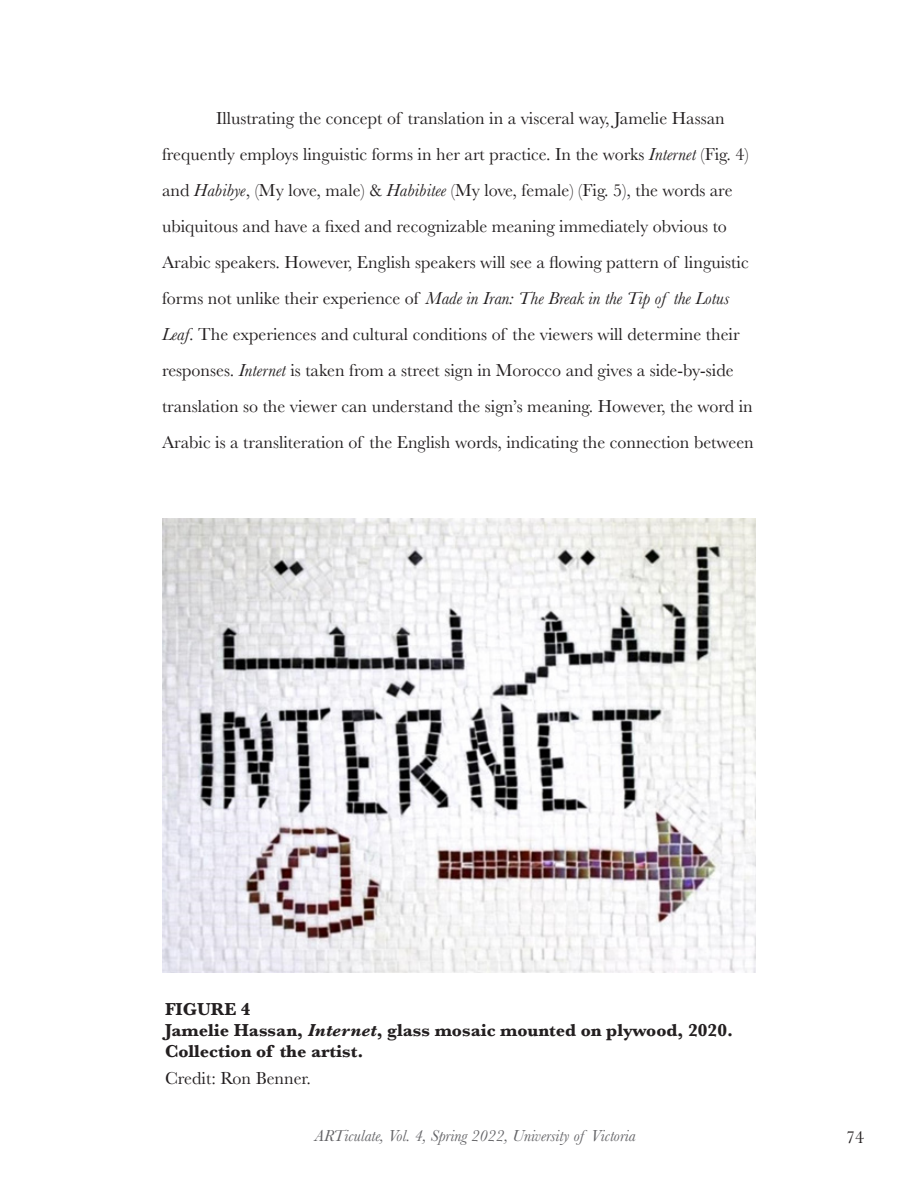
<style>
.page{position:relative;width:918px;height:1188px;background:#fff}
.page>*{position:absolute;margin:0;border:0;box-sizing:border-box;transform-origin:0 0}
.Main_Text_Paragraph{font:18px/36px "Baskerville";color:#231f20}
.Main_Text_Paragraph-2{font:700 18px/21px "Baskerville";color:#231f20}
.t1{font:italic 16.5px "Baskerville";color:#636366}
.s1{font-style:italic}
</style>
<div class="page">
<img style="left:162px;top:519px;width:594px;height:453px">
<p class="Main_Text_Paragraph" style="left:162px;top:101px;width:593px;text-indent:54px">Illustrating the concept of translation in a visceral way, Jamelie Hassan frequently employs linguistic forms in her art practice. In the works <span class="s1">Internet</span> (Fig. 4) and <span class="s1">Habibye</span>, (My love, male) &amp; <span class="s1">Habibitee</span> (My love, female) (Fig. 5), the words are ubiquitous and have a fixed and recognizable meaning immediately obvious to Arabic speakers. However, English speakers will see a flowing pattern of linguistic forms not unlike their experience of <span class="s1">Made in Iran: The Break in the Tip of the Lotus Leaf</span>. The experiences and cultural conditions of the viewers will determine their responses. <span class="s1">Internet</span> is taken from a street sign in Morocco and gives a side-by-side translation so the viewer can understand the sign’s meaning. However, the word in Arabic is a transliteration of the English words, indicating the connection between</p>
<p class="Main_Text_Paragraph-2" style="left:165px;top:999px;width:87px">FIGURE 4</p>
<p class="Main_Text_Paragraph-2" style="left:165px;top:1020px;width:570px">Jamelie Hassan, <span class="s1">Internet</span>, glass mosaic mounted on plywood, 2020.<br>Collection of the artist.</p>
<p class="Main_Text_Paragraph" style="left:165px;top:1060px;width:147px">Credit: Ron Benner.</p>
<p class="t1" style="left:315px;top:1125px;width:322px">ARTiculate, Vol. 4, Spring 2022, University of Victoria</p>
<p class="Main_Text_Paragraph" style="left:846px;top:1119px;width:19px">74</p>
</div>
